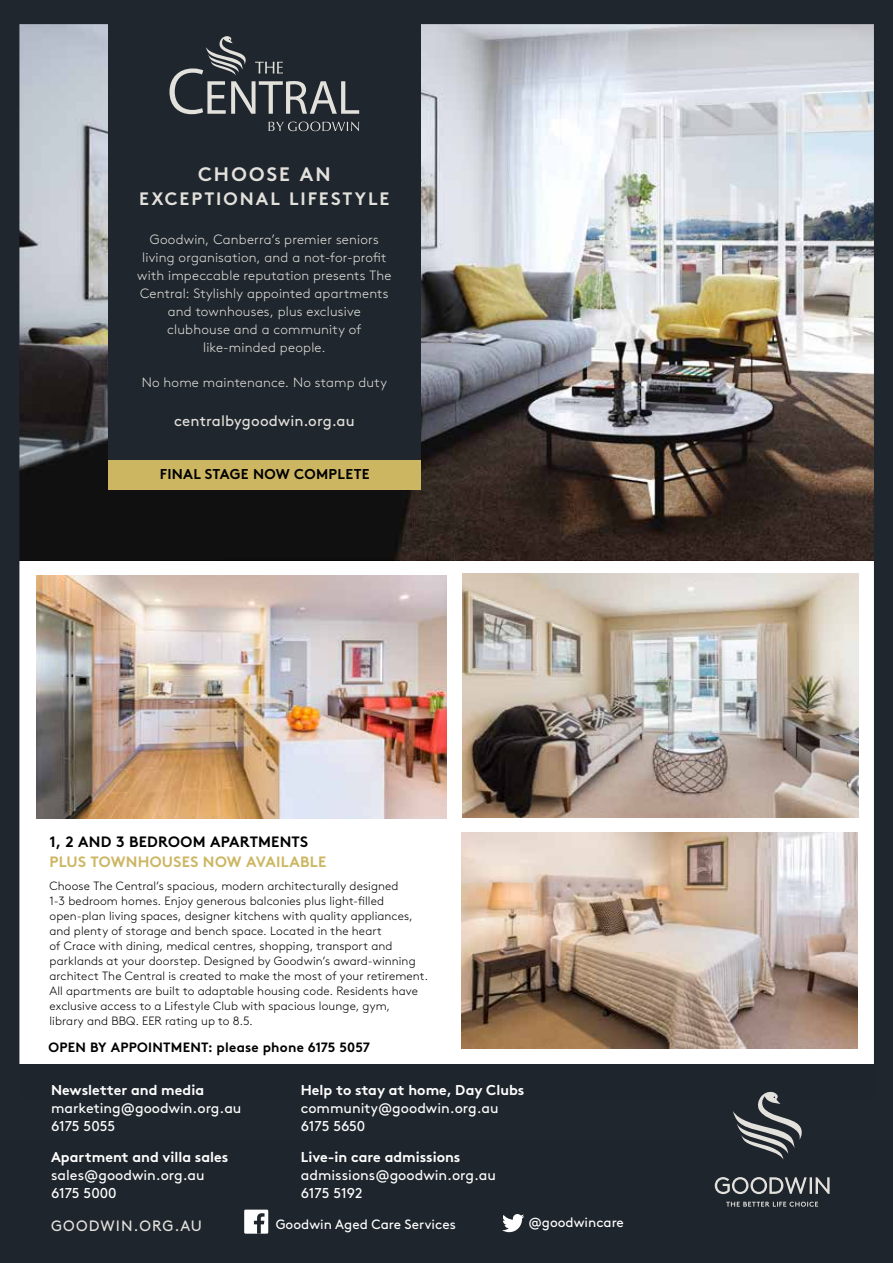
<style>
.page{position:relative;width:893px;height:1263px;background:#fff}
.page>*{position:absolute;margin:0;border:0;box-sizing:border-box;transform-origin:0 0}
.t1{font:700 19.5px "Brown Std";letter-spacing:.11em;color:#e3e1dc}
.t2{font:700 18px "Brown Std";letter-spacing:.11em;color:#e3e1dc}
.t3{font:700 15px "Brown Std";letter-spacing:.015em;color:#ccb662}
.t4{font:700 15px "Brown Std";letter-spacing:.02em;color:#000}
.t5{font:15px "Brown Std";letter-spacing:.015em;color:#e3e1dc}
.t6{font:15px "Brown Std";letter-spacing:.07em;color:#e3e1dc}
.t7{font:14.25px/18px "Brown Std";color:#fff}
.t8{font:700 14.25px "Brown Std";color:#fff}
.t9{font:700 14.25px "Brown Std";letter-spacing:.02em;color:#000}
.t10{font:300 13.5px/18px "Brown Std";letter-spacing:.015em;color:#e3e1dc;text-align:center}
.t11{font:700 13.5px "Brown Std";letter-spacing:.015em;color:#000}
.t12{font:13.5px "Brown Std";color:#fff}
.t13{font:300 12px/15px "Brown Std";letter-spacing:.01em;color:#000}
</style>
<div class="page">
<div style="left:0;top:1065px;width:893px;height:198px;background:#1e252c"></div>
<img style="left:0;top:0;width:893px;height:1065px">
<svg style="left:502px;top:1214px;width:22px;height:18px"></svg>
<svg style="left:726px;top:1202px;width:92px;height:5px"></svg>
<svg style="left:715px;top:1177px;width:115px;height:17px"></svg>
<svg style="left:733px;top:1091px;width:69px;height:68px"></svg>
<div style="left:244px;top:1209px;width:24px;height:25px;background:#fff"></div>
<svg style="left:254px;top:1213px;width:11px;height:21px"></svg>
<div style="left:108px;top:460px;width:312px;height:29px;background:#ccb662"></div>
<h1 class="t1" style="left:198px;top:162px;width:134px">CHOOSE AN</h1>
<h2 class="t2" style="left:139px;top:187px;width:252px">EXCEPTIONAL LIFESTYLE</h2>
<p class="t10" style="left:137px;top:230px;width:256px">Goodwin, Canberra’s premier seniors living organisation, and a not-for-profit with impeccable reputation presents The Central: Stylishly appointed apartments and townhouses, plus exclusive clubhouse and a community of like-minded people.</p>
<p class="t10" style="left:142px;top:373px;width:247px">No home maintenance. No stamp duty</p>
<p class="t5" style="left:174px;top:412px;width:182px">centralbygoodwin.org.au</p>
<p class="t9" style="left:160px;top:465px;width:211px">FINAL STAGE NOW COMPLETE</p>
<p class="t4" style="left:50px;top:833px;width:260px">1, 2 AND 3 BEDROOM APARTMENTS</p>
<p class="t3" style="left:50px;top:852px;width:278px">PLUS TOWNHOUSES NOW AVAILABLE</p>
<p class="t13" style="left:50px;top:879px;width:380px">Choose The Central’s spacious, modern architecturally designed<br>1-3 bedroom homes. Enjoy generous balconies plus light-filled open-plan living spaces, designer kitchens with quality appliances, and plenty of storage and bench space. Located in the heart<br>of Crace with dining, medical centres, shopping, transport and parklands at your doorstep. Designed by Goodwin’s award-winning architect The Central is created to make the most of your retirement.<br>All apartments are built to adaptable housing code. Residents have exclusive access to a Lifestyle Club with spacious lounge, gym,<br>library and BBQ. EER rating up to 8.5.</p>
<p class="t11" style="left:48px;top:1039px;width:323px">OPEN BY APPOINTMENT: please phone 6175 5057</p>
<p class="t8" style="left:51px;top:1081px;width:155px">Newsletter and media</p>
<p class="t7" style="left:51px;top:1099px;width:192px">marketing@goodwin.org.au<br>6175 5055</p>
<p class="t8" style="left:51px;top:1148px;width:179px">Apartment and villa sales</p>
<p class="t7" style="left:51px;top:1166px;width:155px">sales@goodwin.org.au<br>6175 5000</p>
<p class="t6" style="left:51px;top:1217px;width:152px">GOODWIN.ORG.AU</p>
<p class="t8" style="left:301px;top:1081px;width:225px">Help to stay at home, Day Clubs</p>
<p class="t7" style="left:301px;top:1099px;width:199px">community@goodwin.org.au<br>6175 5650</p>
<p class="t8" style="left:301px;top:1148px;width:161px">Live-in care admissions</p>
<p class="t7" style="left:301px;top:1166px;width:197px">admissions@goodwin.org.au<br>6175 5192</p>
<p class="t12" style="left:276px;top:1216px;width:182px">Goodwin Aged Care Services</p>
<p class="t12" style="left:528px;top:1214px;width:97px">@goodwincare</p>
</div>
